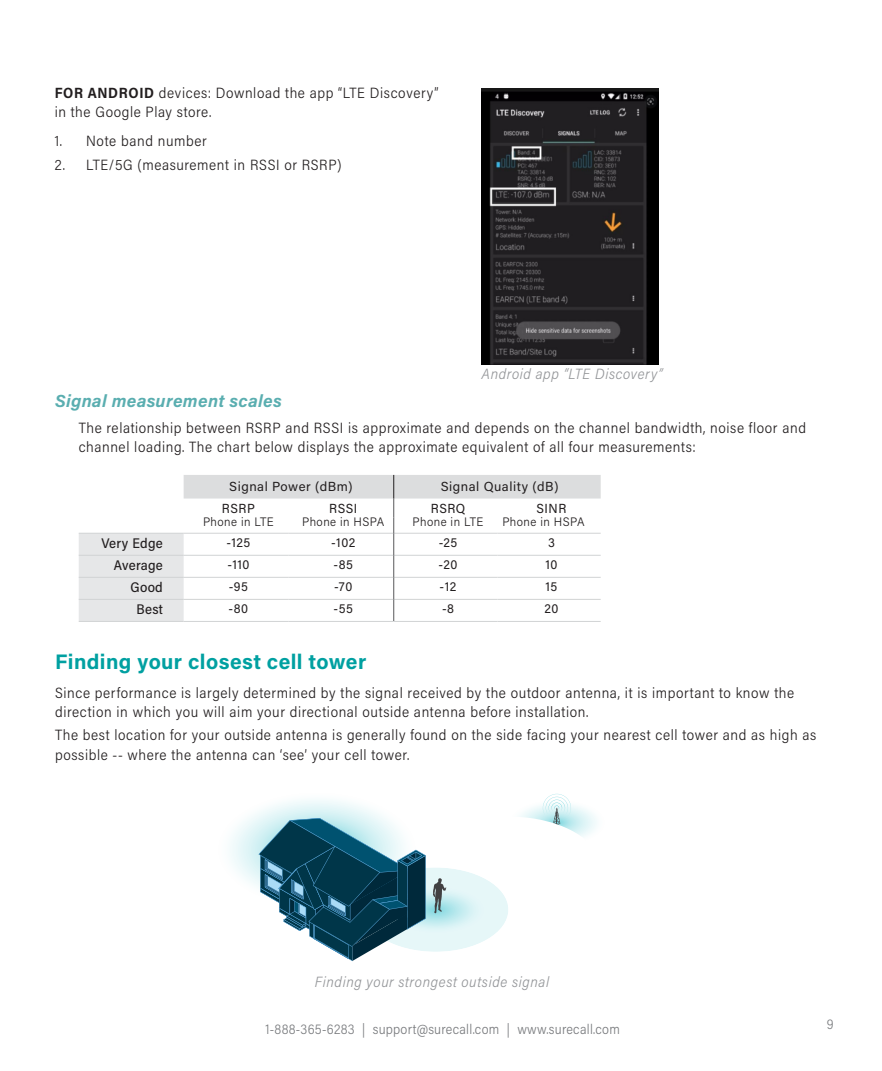
<style>
.page{position:relative;width:882px;height:1071px;background:#fff}
.page>*{position:absolute;margin:0;border:0;box-sizing:border-box;transform-origin:0 0}
.t1{font:700 21px "Acumin Pro";letter-spacing:.02em;color:#00a0a1}
.t2{font:italic 700 17.5px "Acumin Pro";letter-spacing:.02em;color:#5aaeb0}
.Body{font:300 14.88px/19.2px "Acumin Pro Semi Cond";letter-spacing:.04em;color:#221e1f}
.t3{font:italic 300 14.88px "Acumin Pro Semi Cond";letter-spacing:.04em;color:#939598}
.t4{font:300 14px "Acumin Pro Semi Cond";letter-spacing:.02em;color:#787a7d;scale:.96 1}
.table_text{font:500 14px "Acumin Pro Semi Cond";letter-spacing:.02em;color:#221e1f}
.table_body{font:13.12px "Acumin Pro";letter-spacing:.04em;color:#221e1f;scale:.95 1}
.table_body-2{font:13.12px "Acumin Pro";letter-spacing:.04em;color:#221e1f}
.table_body-3{font:300 12.25px "Acumin Pro";letter-spacing:.04em;color:#221e1f;scale:.95 1}
.s1{font-weight:700}
</style>
<div class="page">
<hr style="left:79px;top:621px;width:105px;height:1px;background:#d1d3d4">
<hr style="left:184px;top:621px;width:104px;height:1px;background:#d1d3d4">
<hr style="left:288px;top:621px;width:106px;height:1px;background:#d1d3d4">
<hr style="left:394px;top:621px;width:103px;height:1px;background:#d1d3d4">
<hr style="left:497px;top:621px;width:104px;height:1px;background:#d1d3d4">
<svg style="left:79px;top:475px;width:522px;height:146px"></svg>
<img style="left:481px;top:88px;width:178px;height:276px">
<svg style="left:213px;top:789px;width:207px;height:120px"></svg>
<svg style="left:363px;top:867px;width:145px;height:85px;background:#ddf4f5"></svg>
<svg style="left:259px;top:818px;width:167px;height:143px"></svg>
<svg style="left:520px;top:793px;width:77px;height:44px"></svg>
<svg style="left:433px;top:878px;width:13px;height:35px"></svg>
<p class="Body" style="left:55px;top:82px;width:385px"><span class="s1">FOR ANDROID</span> devices: Download the app “LTE Discovery” in the Google Play store.</p>
<p class="Body" style="left:55px;top:130px;width:154px">1. Note band number</p>
<p class="Body" style="left:55px;top:155px;width:288px">2. LTE/5G (measurement in RSSI or RSRP)</p>
<p class="t3" style="left:481px;top:364px;width:183px">Android app “LTE Discovery”</p>
<h3 class="t2" style="left:55px;top:388px;width:228px">Signal measurement scales</h3>
<p class="Body" style="left:79px;top:417px;width:729px">The relationship between RSRP and RSSI is approximate and depends on the channel bandwidth, noise floor and channel loading. The chart below displays the approximate equivalent of all four measurements:</p>
<p class="table_body-2" style="left:229px;top:477px;width:125px">Signal Power (dBm)</p>
<p class="table_body-2" style="left:441px;top:477px;width:119px">Signal Quality (dB)</p>
<p class="table_body" style="left:222px;top:499px;width:36px">RSRP</p>
<p class="table_body" style="left:329px;top:499px;width:31px">RSSI</p>
<p class="table_body" style="left:431px;top:499px;width:38px">RSRQ</p>
<p class="table_body" style="left:537px;top:499px;width:33px">SINR</p>
<p class="table_body-3" style="left:203px;top:514px;width:76px">Phone in LTE</p>
<p class="table_body-3" style="left:302px;top:514px;width:88px">Phone in HSPA</p>
<p class="table_body-3" style="left:413px;top:514px;width:76px">Phone in LTE</p>
<p class="table_body-3" style="left:502px;top:514px;width:88px">Phone in HSPA</p>
<p class="table_text" style="left:101px;top:533px;width:63px">Very Edge</p>
<p class="table_body" style="left:226px;top:534px;width:27px">-125</p>
<p class="table_body" style="left:331px;top:534px;width:27px">-102</p>
<p class="table_body" style="left:439px;top:534px;width:21px">-25</p>
<p class="table_body" style="left:548px;top:534px;width:9px">3</p>
<p class="table_text" style="left:114px;top:555px;width:51px">Average</p>
<p class="table_body" style="left:227px;top:556px;width:25px">-110</p>
<p class="table_body" style="left:334px;top:556px;width:22px">-85</p>
<p class="table_body" style="left:439px;top:556px;width:22px">-20</p>
<p class="table_body" style="left:546px;top:556px;width:14px">10</p>
<p class="table_text" style="left:130px;top:577px;width:34px">Good</p>
<p class="table_body" style="left:229px;top:578px;width:22px">-95</p>
<p class="table_body" style="left:334px;top:578px;width:21px">-70</p>
<p class="table_body" style="left:440px;top:578px;width:19px">-12</p>
<p class="table_body" style="left:546px;top:578px;width:14px">15</p>
<p class="table_text" style="left:136px;top:599px;width:28px">Best</p>
<p class="table_body" style="left:229px;top:600px;width:22px">-80</p>
<p class="table_body" style="left:334px;top:600px;width:22px">-55</p>
<p class="table_body" style="left:442px;top:600px;width:14px">-8</p>
<p class="table_body" style="left:544px;top:600px;width:16px">20</p>
<h2 class="t1" style="left:55px;top:647px;width:313px">Finding your closest cell tower</h2>
<p class="Body" style="left:55px;top:683px;width:741px">Since performance is largely determined by the signal received by the outdoor antenna, it is important to know the direction in which you will aim your directional outside antenna before installation.</p>
<p class="Body" style="left:55px;top:725px;width:763px">The best location for your outside antenna is generally found on the side facing your nearest cell tower and as high as possible -- where the antenna can ‘see’ your cell tower.</p>
<p class="t3" style="left:315px;top:971px;width:236px">Finding your strongest outside signal</p>
<p class="t4" style="left:266px;top:1020px;width:371px">1-888-365-6283 | support@surecall.com | www.surecall.com</p>
<p class="t4" style="left:827px;top:1015px;width:9px">9</p>
</div>
